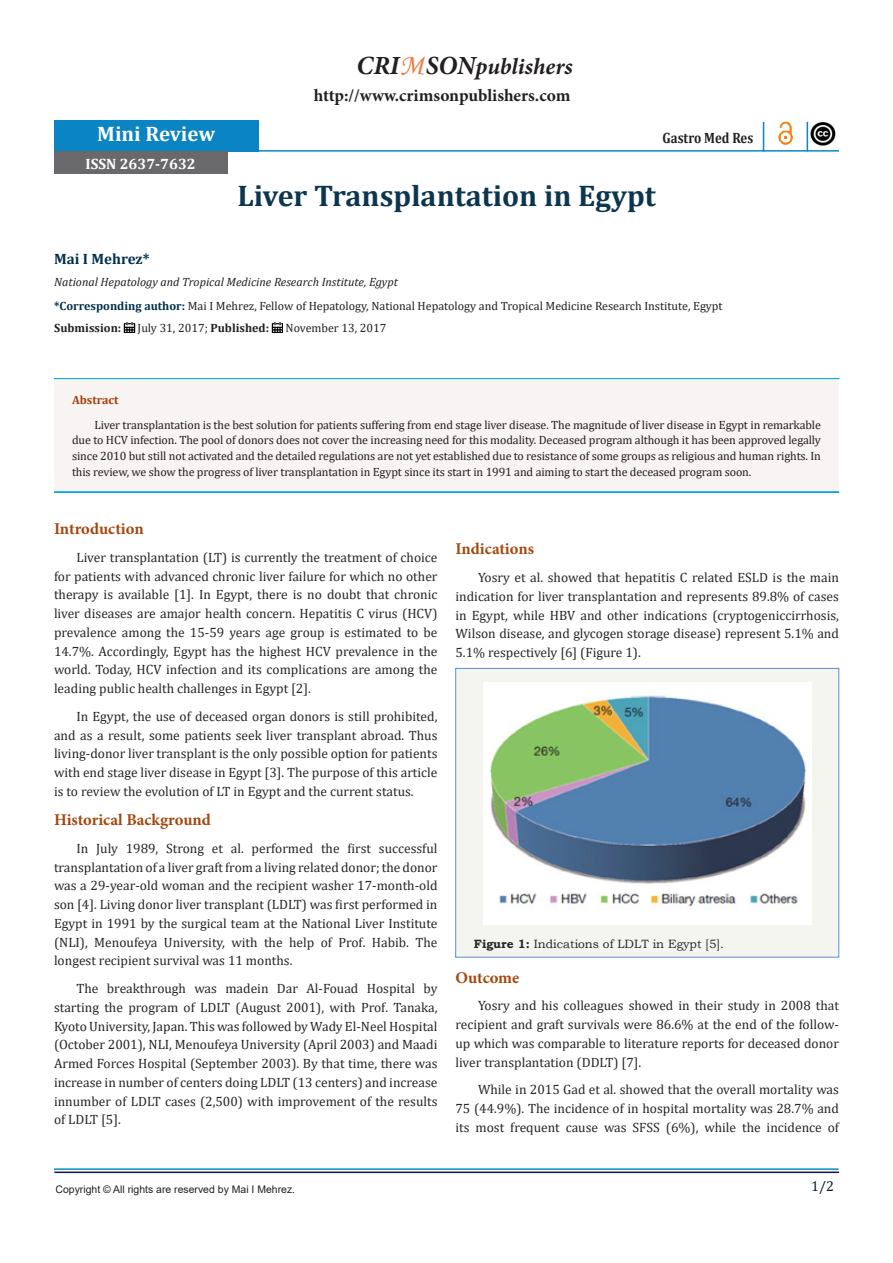
<style>
.page{position:relative;width:893px;height:1263px;background:#fff}
.page>*{position:absolute;margin:0;border:0;box-sizing:border-box;transform-origin:0 0}
.t1{font:700 30px "Cambria";color:#0c3650}
.t2{font:italic 700 23.25px "Minion Pro";letter-spacing:-.005em;color:#231f20}
.t3{font:700 21px "Cambria";color:#fff}
.t4{font:700 17.4px "Minion Pro";color:#231f20}
.t5{font:700 16.5px "Minion Pro";color:#a14307}
.t6{font:700 15px "Cambria";color:#fff}
.t7{font:700 15px "Cambria";color:#231f20;scale:.86 1}
.t8{font:700 15px "Cambria";color:#02304b}
.t9{font:14.25px "Cambria";color:#021c2d}
.t10{font:13.5px/18.8px "Cambria";color:#231f20;text-align:justify}
.t11{font:12px/15.8px "Cambria";color:#231f20;text-align:justify}
.t12{font:italic 12px "Cambria";color:#231f20}
.t13{font:12px "Bookman Old Style";color:#231f20}
.t14{font:700 12px "Cambria";color:#231f20}
.t15{font:700 12px "Cambria";color:#a73d07}
.t16{font:10.5px "Arial";color:#231f20}
.s1{font-size:26.25px}
.s2{font-family:"Monotype Corsiva";font-weight:400;font-style:normal;font-size:29.1px;color:#ec7a3e}
.s3{font-weight:700;color:#02304b}
.s4{font-weight:700}
</style>
<div class="page">
<div style="left:456px;top:668px;width:383px;height:289px;background:#f5f5f0"></div>
<div style="left:455px;top:668px;width:384px;height:289px;border:1px solid #548dd4"></div>
<img style="left:483px;top:682px;width:328px;height:242px">
<svg style="left:124px;top:322px;width:11px;height:11px"></svg>
<svg style="left:272px;top:322px;width:11px;height:11px"></svg>
<div style="left:54px;top:120px;width:204px;height:32px;background:#0b84c4"></div>
<hr style="left:258px;top:150px;width:581px;height:2px;background:#0b88c4">
<hr style="left:763px;top:122px;width:1px;height:30px;background:#0b84c4">
<svg style="left:807px;top:122px;width:1px;height:28px"></svg>
<img style="left:778px;top:122px;width:15px;height:23px">
<hr style="left:54px;top:1168px;width:784px;height:2px;background:#0b88c4">
<hr style="left:54px;top:1171px;width:785px;height:2px;background:#0b184f">
<img style="left:811px;top:122px;width:24px;height:24px">
<div style="left:54px;top:379px;width:785px;height:113px;background:#f7f4f3"></div>
<div style="left:54px;top:378px;width:785px;height:1px;border:1px solid #08aadb"></div>
<hr style="left:54px;top:492px;width:785px;height:1px;background:#08aadb">
<div style="left:54px;top:151px;width:173px;height:23px;background:#69696c"></div>
<p class="t2" style="left:356px;top:50px;width:218px"><span class="s1">CRI</span><span class="s2">M</span><span class="s1">SON</span>publishers</p>
<p class="t4" style="left:314px;top:83px;width:258px">http://www.crimsonpublishers.com</p>
<p class="t3" style="left:97px;top:119px;width:120px">Mini Review</p>
<p class="t7" style="left:663px;top:127px;width:107px">Gastro Med Res</p>
<p class="t6" style="left:86px;top:153px;width:112px">ISSN 2637-7632</p>
<p class="t1" style="left:237px;top:174px;width:420px">Liver Transplantation in Egypt</p>
<p class="t8" style="left:54px;top:248px;width:97px">Mai I Mehrez*</p>
<p class="t12" style="left:54px;top:273px;width:345px">National Hepatology and Tropical Medicine Research Institute, Egypt</p>
<p class="t11" style="left:54px;top:298px;width:670px"><span class="s3">*Corresponding author:</span> Mai I Mehrez, Fellow of Hepatology, National Hepatology and Tropical Medicine Research Institute, Egypt</p>
<p class="t14" style="left:54px;top:319px;width:69px">Submission:</p>
<p class="t11" style="left:138px;top:320px;width:133px">July 31, 2017; <span class="s4">Published:</span></p>
<p class="t11" style="left:285px;top:320px;width:103px">November 13, 2017</p>
<p class="t15" style="left:72px;top:391px;width:48px">Abstract</p>
<p class="t11" style="left:72px;top:417px;width:750px;text-indent:22px">Liver transplantation is the best solution for patients suffering from end stage liver disease. The magnitude of liver disease in Egypt in remarkable due to HCV infection. The pool of donors does not cover the increasing need for this modality. Deceased program although it has been approved legally since 2010 but still not activated and the detailed regulations are not yet established due to resistance of some groups as religious and human rights. In this review, we show the progress of liver transplantation in Egypt since its start in 1991 and aiming to start the deceased program soon.</p>
<p class="t5" style="left:54px;top:517px;width:91px">Introduction</p>
<p class="t10" style="left:54px;top:548px;width:385px;text-indent:22px">Liver transplantation (LT) is currently the treatment of choice for patients with advanced chronic liver failure for which no other therapy is available [1]. In Egypt, there is no doubt that chronic liver diseases are amajor health concern. Hepatitis C virus (HCV) prevalence among the 15-59 years age group is estimated to be 14.7%. Accordingly, Egypt has the highest HCV prevalence in the world. Today, HCV infection and its complications are among the leading public health challenges in Egypt [2].</p>
<p class="t10" style="left:54px;top:707px;width:385px;text-indent:22px">In Egypt, the use of deceased organ donors is still prohibited, and as a result, some patients seek liver transplant abroad. Thus living-donor liver transplant is the only possible option for patients with end stage liver disease in Egypt [3]. The purpose of this article is to review the evolution of LT in Egypt and the current status.</p>
<p class="t5" style="left:54px;top:808px;width:158px">Historical Background</p>
<p class="t10" style="left:54px;top:839px;width:385px;text-indent:22px">In July 1989, Strong et al. performed the first successful transplantation of a liver graft from a living related donor; the donor was a 29-year-old woman and the recipient washer 17-month-old son [4]. Living donor liver transplant (LDLT) was first performed in Egypt in 1991 by the surgical team at the National Liver Institute (NLI), Menoufeya University, with the help of Prof. Habib. The longest recipient survival was 11 months.</p>
<p class="t10" style="left:54px;top:979px;width:385px;text-indent:22px">The breakthrough was madein Dar Al-Fouad Hospital by starting the program of LDLT (August 2001), with Prof. Tanaka, Kyoto University, Japan. This was followed by Wady El-Neel Hospital (October 2001), NLI, Menoufeya University (April 2003) and Maadi Armed Forces Hospital (September 2003). By that time, there was increase in number of centers doing LDLT (13 centers) and increase innumber of LDLT cases (2,500) with improvement of the results of LDLT [5].</p>
<p class="t5" style="left:455px;top:537px;width:80px">Indications</p>
<p class="t10" style="left:455px;top:568px;width:385px;text-indent:22px">Yosry et al. showed that hepatitis C related ESLD is the main indication for liver transplantation and represents 89.8% of cases in Egypt, while HBV and other indications (cryptogeniccirrhosis, Wilson disease, and glycogen storage disease) represent 5.1% and 5.1% respectively [6] (Figure 1).</p>
<p class="t13" style="left:474px;top:936px;width:252px"><span class="s4">Figure 1:</span> Indications of LDLT in Egypt [5].</p>
<p class="t5" style="left:455px;top:966px;width:65px">Outcome</p>
<p class="t10" style="left:455px;top:996px;width:385px;text-indent:22px">Yosry and his colleagues showed in their study in 2008 that recipient and graft survivals were 86.6% at the end of the follow&shy;up which was comparable to literature reports for deceased donor liver transplantation (DDLT) [7].</p>
<p class="t10" style="left:455px;top:1080px;width:385px;text-indent:22px">While in 2015 Gad et al. showed that the overall mortality was 75 (44.9%). The incidence of in hospital mortality was 28.7% and its most frequent cause was SFSS (6%), while the incidence of</p>
<p class="t16" style="left:56px;top:1182px;width:241px">Copyright © All rights are reserved by Mai I Mehrez.</p>
<p class="t9" style="left:811px;top:1178px;width:24px">1/2</p>
</div>
